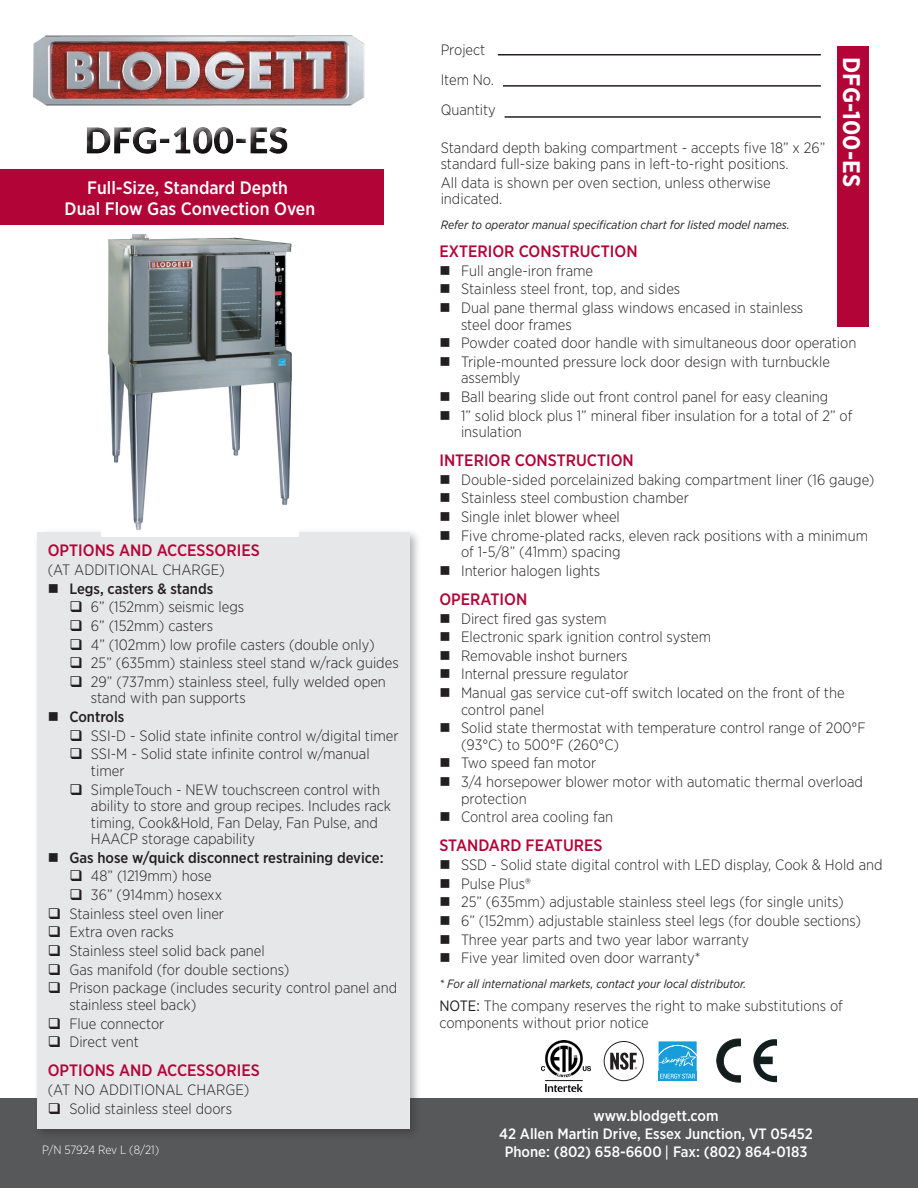
<style>
.page{position:relative;width:918px;height:1188px;background:#fff}
.page>*{position:absolute;margin:0;border:0;box-sizing:border-box;transform-origin:0 0}
.Model_Name_white_16{font:700 24px "Gotham Narrow";color:#fff}
.Model_subhead{font:500 18px/21px "Gotham Narrow";color:#fff;text-align:center}
.Subhead_red{font:500 16.5px "Gotham Narrow";color:#b30437}
._10_pt_flush_left{font:300 15px/16.5px "Gotham Narrow";color:#231f20}
._10_pt_center_white{font:500 15px/18px "Gotham Narrow";color:#fff;text-align:center}
.t1{font:500 15px "Gotham Narrow";color:#231f20}
._8_pt_italic{font:italic 12px "Gotham Narrow";color:#231f20}
.t2{font:300 12px "Gotham Narrow";letter-spacing:-.01em;color:#fff}
.s1{font-weight:400}
.s2{font-family:"Lato"}
</style>
<div class="page">
<div style="left:0;top:1098px;width:918px;height:90px;background:#57585a"></div>
<img style="left:33px;top:35px;width:332px;height:71px">
<div style="left:77px;top:122px;width:221px;height:42px;background:#231f20;opacity:.75"></div>
<div style="left:0;top:170px;width:384px;height:55px;background:#b30437"></div>
<div style="left:33px;top:528px;width:389px;height:613px;background:#231f20;opacity:.35"></div>
<div style="left:37px;top:532px;width:373px;height:597px;background:#e6e7e9"></div>
<hr style="left:498px;top:54px;width:323px;height:2px;background:#231f20">
<hr style="left:503px;top:85px;width:318px;height:2px;background:#231f20">
<hr style="left:505px;top:116px;width:316px;height:2px;background:#231f20">
<div style="left:837px;top:46px;width:31px;height:281px;background:#b30437"></div>
<div style="left:604px;top:1041px;width:40px;height:40px;border:1px solid #231f20;border-radius:50%"></div>
<svg style="left:610px;top:1053px;width:27px;height:17px"></svg>
<img style="left:542px;top:1040px;width:48px;height:52px">
<svg style="left:658px;top:1041px;width:39px;height:40px"></svg>
<svg style="left:753px;top:1039px;width:24px;height:43px"></svg>
<svg style="left:717px;top:1039px;width:24px;height:43px"></svg>
<img style="left:101px;top:234px;width:197px;height:303px">
<p class="Model_subhead" style="left:65px;top:177px;width:252px">Full-Size, Standard Depth<br>Dual Flow Gas Convection Oven</p>
<p class="Subhead_red" style="left:48px;top:540px;width:214px">OPTIONS AND ACCESSORIES</p>
<p class="_10_pt_flush_left" style="left:48px;top:561px;width:178px">(AT ADDITIONAL CHARGE)</p>
<p class="t1" style="left:69px;top:579px;width:146px">Legs, casters &amp; stands</p>
<p class="_10_pt_flush_left" style="left:91px;top:598px;width:155px">6” (152mm) seismic legs</p>
<p class="_10_pt_flush_left" style="left:91px;top:617px;width:124px">6” (152mm) casters</p>
<p class="_10_pt_flush_left" style="left:91px;top:636px;width:285px">4” (102mm) low profile casters (double only)</p>
<p class="_10_pt_flush_left" style="left:91px;top:654px;width:309px">25” (635mm) stainless steel stand w/rack guides</p>
<p class="_10_pt_flush_left" style="left:91px;top:673px;width:297px">29” (737mm) stainless steel, fully welded open stand with pan supports</p>
<p class="t1" style="left:69px;top:707px;width:57px">Controls</p>
<p class="_10_pt_flush_left" style="left:91px;top:727px;width:309px">SSI-D - Solid state infinite control w/digital timer</p>
<p class="_10_pt_flush_left" style="left:91px;top:746px;width:280px">SSI-M - Solid state infinite control w/manual timer</p>
<p class="_10_pt_flush_left" style="left:91px;top:781px;width:302px">SimpleTouch - NEW touchscreen control with ability to store and group recipes. Includes rack timing, Cook&amp;Hold, Fan Delay, Fan Pulse, and HAACP storage capability</p>
<p class="t1" style="left:69px;top:848px;width:316px">Gas hose w/quick disconnect restraining device:</p>
<p class="_10_pt_flush_left" style="left:91px;top:868px;width:122px">48” (1219mm) hose</p>
<p class="_10_pt_flush_left" style="left:91px;top:886px;width:133px">36” (914mm) hosexx</p>
<p class="_10_pt_flush_left" style="left:69px;top:905px;width:156px">Stainless steel oven liner</p>
<p class="_10_pt_flush_left" style="left:69px;top:924px;width:106px">Extra oven racks</p>
<p class="_10_pt_flush_left" style="left:69px;top:942px;width:197px">Stainless steel solid back panel</p>
<p class="_10_pt_flush_left" style="left:69px;top:961px;width:222px">Gas manifold (for double sections)</p>
<p class="_10_pt_flush_left" style="left:69px;top:980px;width:329px">Prison package (includes security control panel and stainless steel back)</p>
<p class="_10_pt_flush_left" style="left:69px;top:1015px;width:97px">Flue connector</p>
<p class="_10_pt_flush_left" style="left:69px;top:1033px;width:71px">Direct vent</p>
<p class="Subhead_red" style="left:48px;top:1060px;width:214px">OPTIONS AND ACCESSORIES</p>
<p class="_10_pt_flush_left" style="left:48px;top:1081px;width:203px">(AT NO ADDITIONAL CHARGE)</p>
<p class="_10_pt_flush_left" style="left:69px;top:1100px;width:164px">Solid stainless steel doors</p>
<p class="_10_pt_flush_left" style="left:441px;top:41px;width:46px">Project</p>
<p class="_10_pt_flush_left" style="left:441px;top:71px;width:55px">Item No.</p>
<p class="_10_pt_flush_left" style="left:441px;top:101px;width:57px">Quantity</p>
<p class="_10_pt_flush_left" style="left:441px;top:139px;width:386px">Standard depth baking compartment - accepts five 18” x 26” standard full-size baking pans in left-to-right positions.</p>
<p class="_10_pt_flush_left" style="left:441px;top:174px;width:332px">All data is shown per oven section, unless otherwise indicated.</p>
<p class="_8_pt_italic" style="left:441px;top:218px;width:351px">Refer to operator manual specification chart for listed model names.</p>
<p class="Subhead_red" style="left:439px;top:241px;width:200px">EXTERIOR CONSTRUCTION</p>
<p class="_10_pt_flush_left" style="left:461px;top:262px;width:134px">Full angle-iron frame</p>
<p class="_10_pt_flush_left" style="left:461px;top:280px;width:221px">Stainless steel front, top, and sides</p>
<p class="_10_pt_flush_left" style="left:461px;top:299px;width:344px">Dual pane thermal glass windows encased in stainless steel door frames</p>
<p class="_10_pt_flush_left" style="left:461px;top:334px;width:397px">Powder coated door handle with simultaneous door operation</p>
<p class="_10_pt_flush_left" style="left:461px;top:353px;width:371px">Triple-mounted pressure lock door design with turnbuckle assembly</p>
<p class="_10_pt_flush_left" style="left:461px;top:388px;width:369px">Ball bearing slide out front control panel for easy cleaning</p>
<p class="_10_pt_flush_left" style="left:461px;top:407px;width:393px">1” solid block plus 1” mineral fiber insulation for a total of 2” of insulation</p>
<p class="Subhead_red" style="left:439px;top:450px;width:196px">INTERIOR CONSTRUCTION</p>
<p class="_10_pt_flush_left" style="left:461px;top:471px;width:415px">Double-sided porcelainized baking compartment liner (16 gauge)</p>
<p class="_10_pt_flush_left" style="left:461px;top:490px;width:229px">Stainless steel combustion chamber</p>
<p class="_10_pt_flush_left" style="left:461px;top:508px;width:160px">Single inlet blower wheel</p>
<p class="_10_pt_flush_left" style="left:461px;top:527px;width:409px">Five chrome-plated racks, eleven rack positions with a minimum of 1-5/8” (41mm) spacing</p>
<p class="_10_pt_flush_left" style="left:461px;top:562px;width:141px">Interior halogen lights</p>
<p class="Subhead_red" style="left:439px;top:589px;width:89px">OPERATION</p>
<p class="_10_pt_flush_left" style="left:461px;top:610px;width:147px">Direct fired gas system</p>
<p class="_10_pt_flush_left" style="left:461px;top:628px;width:252px">Electronic spark ignition control system</p>
<p class="_10_pt_flush_left" style="left:461px;top:647px;width:168px">Removable inshot burners</p>
<p class="_10_pt_flush_left" style="left:461px;top:666px;width:169px">Internal pressure regulator</p>
<p class="_10_pt_flush_left" style="left:461px;top:684px;width:385px">Manual gas service cut-off switch located on the front of the control panel</p>
<p class="_10_pt_flush_left" style="left:461px;top:719px;width:406px">Solid state thermostat with temperature control range of 200°F (93°C) to 500°F (260°C)</p>
<p class="_10_pt_flush_left" style="left:461px;top:755px;width:137px">Two speed fan motor</p>
<p class="_10_pt_flush_left" style="left:461px;top:773px;width:403px">3/4 horsepower blower motor with automatic thermal overload protection</p>
<p class="_10_pt_flush_left" style="left:461px;top:808px;width:154px">Control area cooling fan</p>
<p class="Subhead_red" style="left:439px;top:835px;width:165px">STANDARD FEATURES</p>
<p class="_10_pt_flush_left" style="left:461px;top:856px;width:423px">SSD - Solid state digital control with LED display, Cook &amp; Hold and</p>
<p class="_10_pt_flush_left" style="left:461px;top:875px;width:71px">Pulse Plus®</p>
<p class="_10_pt_flush_left" style="left:461px;top:893px;width:384px">25” (635mm) adjustable stainless steel legs (for single units)</p>
<p class="_10_pt_flush_left" style="left:461px;top:912px;width:401px">6” (152mm) adjustable stainless steel legs (for double sections)</p>
<p class="_10_pt_flush_left" style="left:461px;top:931px;width:290px">Three year parts and two year labor warranty</p>
<p class="_10_pt_flush_left" style="left:461px;top:949px;width:241px">Five year limited oven door warranty*</p>
<p class="_8_pt_italic" style="left:439px;top:977px;width:308px">* For all international markets, contact your local distributor.</p>
<p class="_10_pt_flush_left" style="left:439px;top:998px;width:405px"><span class="s1">NOTE:</span> The company reserves the right to make substitutions of components without prior notice</p>
<p class="Model_Name_white_16" style="left:867px;top:57px;width:131px;rotate:90deg">DFG-100-ES</p>
<p class="_10_pt_center_white" style="left:499px;top:1107px;width:315px">www.blodgett.com<br>42 Allen Martin Drive, Essex Junction, VT 05452</p>
<p class="t2" style="left:42px;top:1143px;width:119px">P/N 57924 Rev L (8/21)</p>
<p class="_10_pt_center_white" style="left:505px;top:1143px;width:304px">Phone: (802) 658-6600 <span class="s2">̵</span> Fax: (802) 864-0183</p>
</div>
